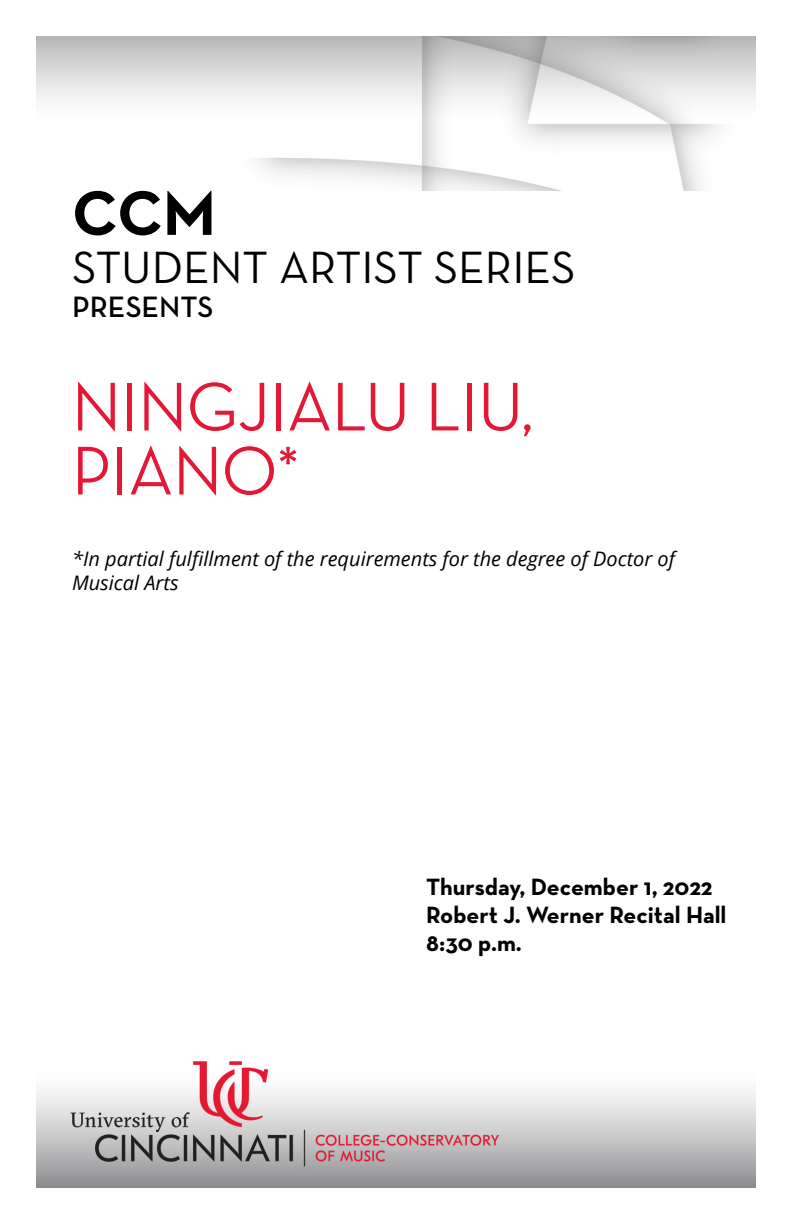
<style>
.page{position:relative;width:792px;height:1224px;background:#fff}
.page>*{position:absolute;margin:0;border:0;box-sizing:border-box;transform-origin:0 0}
.Concert_Title{font:500 70px/64px "Neutra Disp";color:#e31837}
.Page_Intro{font:700 64px "Neutra Text";color:#000}
.Page_Intro-2{font:46px "Neutra Text";color:#000}
.Page_Intro-3{font:600 30px "Neutra Text";color:#000}
.Date_Venue_Time{font:700 24px "Neutra Text";color:#000}
.In_partial_fulfillm{font:italic 20px/24px "Open Sans";color:#000}
</style>
<div class="page">
<img style="left:36px;top:36px;width:720px;height:154px">
<img style="left:36px;top:1061px;width:720px;height:126px">
<h1 class="Page_Intro" style="left:72px;top:173px;width:145px">CCM</h1>
<h1 class="Page_Intro-2" style="left:72px;top:239px;width:505px">STUDENT ARTIST SERIES</h1>
<h1 class="Page_Intro-3" style="left:72px;top:288px;width:143px">PRESENTS</h1>
<h1 class="Concert_Title" style="left:72px;top:375px;width:463px">NINGJIALU LIU,<br>PIANO*</h1>
<h2 class="In_partial_fulfillm" style="left:72px;top:547px;width:605px">*In partial fulfillment of the requirements for the degree of Doctor of<br>Musical Arts</h2>
<h3 class="Date_Venue_Time" style="left:426px;top:872px;width:288px">Thursday, December 1, 2022</h3>
<h3 class="Date_Venue_Time" style="left:426px;top:900px;width:302px">Robert J. Werner Recital Hall</h3>
<h3 class="Date_Venue_Time" style="left:426px;top:928px;width:97px">8:30 p.m.</h3>
</div>
